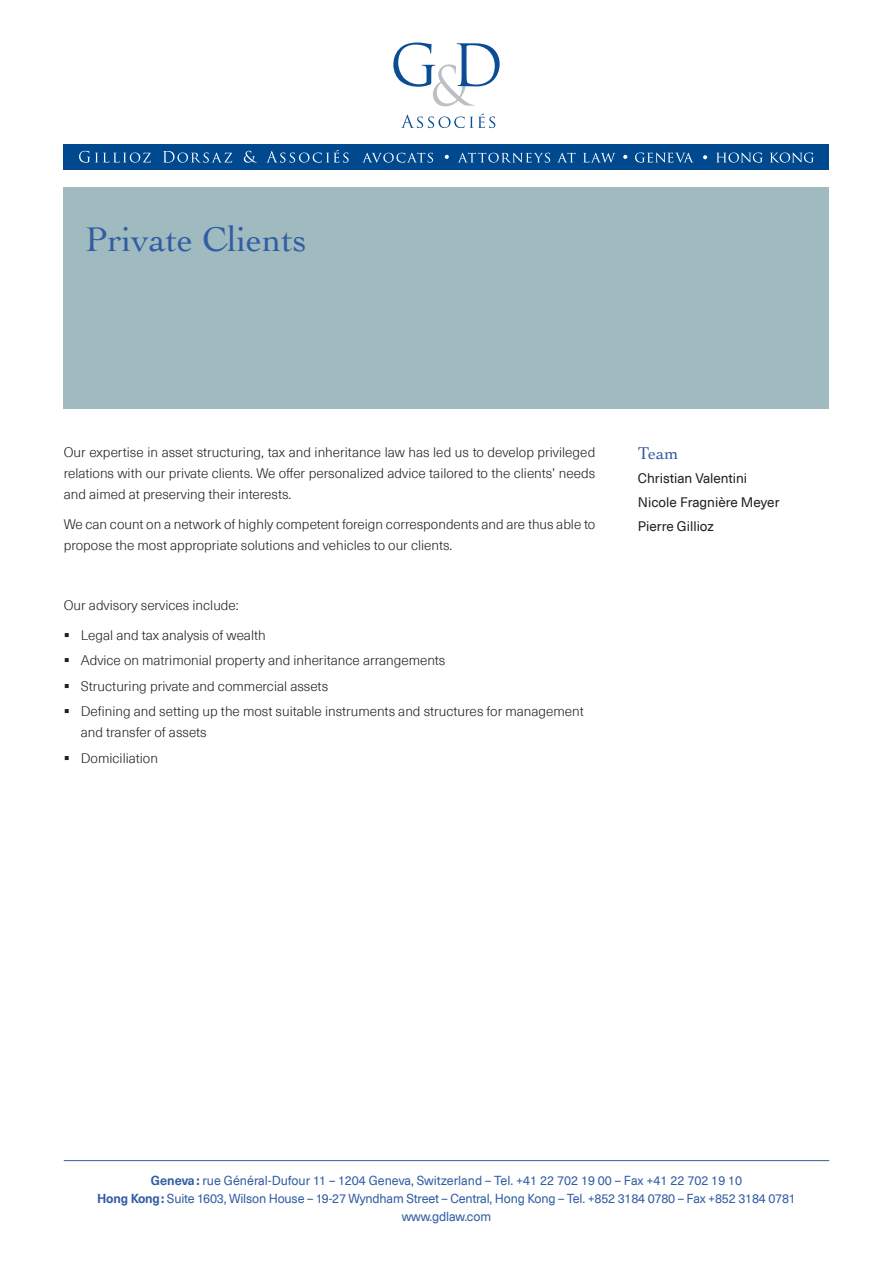
<style>
.page{position:relative;width:893px;height:1263px;background:#fff}
.page>*{position:absolute;margin:0;border:0;box-sizing:border-box;transform-origin:0 0}
.t1{font:36px "Cochin";color:#325da3}
.t2{font:18px "Cochin";color:#325da3}
.t3{font:300 13.5px/25.5px "Neue Haas Unica Pro";color:#231f20}
.t4{font:13.5px/24px "Neue Haas Unica Pro";color:#231f20}
.t5{font:12.75px/18px "Neue Haas Unica Pro";letter-spacing:-.015em;color:#325da3;text-align:center}
.s1{font-weight:700}
</style>
<div class="page">
<hr style="left:64px;top:1160px;width:765px;height:1px;background:#325da3">
<svg style="left:393px;top:43px;width:107px;height:63px"></svg>
<svg style="left:401px;top:113px;width:94px;height:15px"></svg>
<div style="left:64px;top:145px;width:765px;height:25px;background:#01498e"></div>
<svg style="left:79px;top:151px;width:72px;height:12px"></svg>
<svg style="left:163px;top:151px;width:69px;height:12px"></svg>
<svg style="left:244px;top:151px;width:13px;height:12px"></svg>
<svg style="left:266px;top:150px;width:83px;height:13px"></svg>
<svg style="left:703px;top:155px;width:4px;height:4px"></svg>
<svg style="left:716px;top:153px;width:47px;height:10px"></svg>
<svg style="left:770px;top:153px;width:44px;height:10px"></svg>
<svg style="left:362px;top:153px;width:71px;height:10px"></svg>
<svg style="left:445px;top:155px;width:4px;height:4px"></svg>
<svg style="left:623px;top:155px;width:4px;height:4px"></svg>
<svg style="left:458px;top:153px;width:92px;height:10px"></svg>
<svg style="left:558px;top:153px;width:18px;height:9px"></svg>
<svg style="left:583px;top:153px;width:32px;height:10px"></svg>
<svg style="left:635px;top:153px;width:58px;height:10px"></svg>
<div style="left:64px;top:187px;width:765px;height:221px;background:#9fbbc0"></div>
<h1 class="t1" style="left:85px;top:215px;width:223px">Private Clients</h1>
<p class="t3" style="left:64px;top:442px;width:533px;line-height:21px;text-align:justify">Our expertise in asset structuring, tax and inheritance law has led us to develop privileged relations with our private clients. We offer personalized advice tailored to the clients’ needs and aimed at preserving their interests.</p>
<p class="t3" style="left:64px;top:514px;width:533px;line-height:21px">We can count on a network of highly competent foreign correspondents and are thus able to propose the most appropriate solutions and vehicles to our clients.</p>
<p class="t3" style="left:64px;top:593px;width:176px">Our advisory services include:</p>
<p class="t3" style="left:81px;top:622px;width:504px">Legal and tax analysis of wealth<br>Advice on matrimonial property and inheritance arrangements<br>Structuring private and commercial assets<br>Defining and setting up the most suitable instruments and structures for management</p>
<p class="t3" style="left:81px;top:720px;width:127px">and transfer of assets<br>Domiciliation</p>
<h2 class="t2" style="left:638px;top:441px;width:42px">Team</h2>
<p class="t4" style="left:638px;top:467px;width:143px">Christian Valentini<br>Nicole Fragnière Meyer<br>Pierre Gillioz</p>
<p class="t5" style="left:97px;top:1172px;width:700px"><span class="s1">Geneva:</span> rue Général-Dufour 11 – 1204 Geneva, Switzerland – Tel. +41 22 702 19 00 – Fax +41 22 702 19 10<br><span class="s1">Hong Kong:</span> Suite 1603, Wilson House – 19-27 Wyndham Street – Central, Hong Kong – Tel. +852 3184 0780 – Fax +852 3184 0781 www.gdlaw.com</p>
</div>
